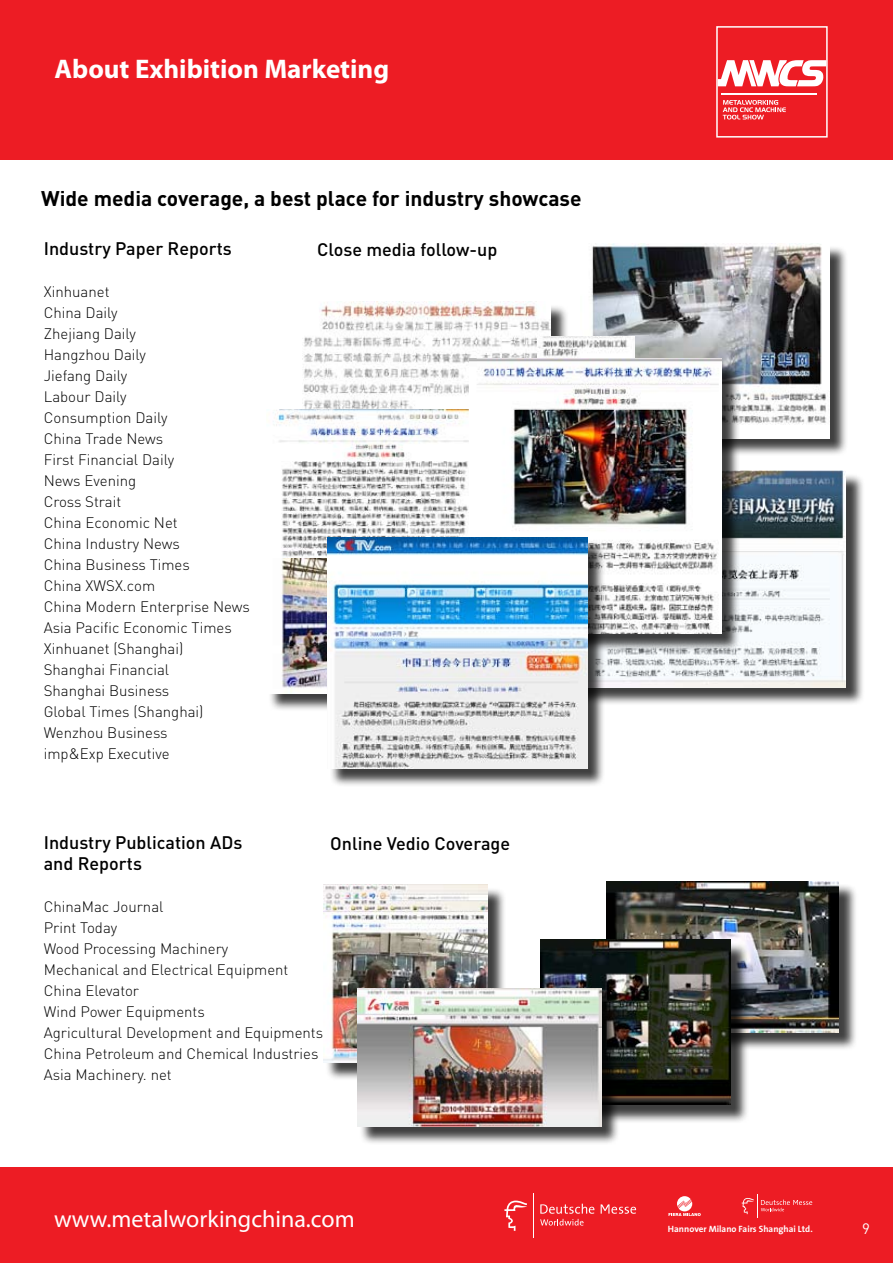
<style>
.page{position:relative;width:893px;height:1263px;background:#fff}
.page>*{position:absolute;margin:0;border:0;box-sizing:border-box;transform-origin:0 0}
.t1{font:700 27px "Myriad Pro";color:#fff}
.t2{font:24px "Myriad Pro";color:#fff}
.t3{font:700 21px "DIN";color:#000}
.t4{font:500 18px/21px "DIN";color:#000}
.t5{font:300 15px/21px "DIN";color:#000}
.t6{font:15px "DIN";color:#fff}
.t7{font:700 9.15px "The Sans";color:#fff}
</style>
<div class="page">
<div style="left:0;top:1167px;width:893px;height:96px;background:#ed1c24"></div>
<div style="left:0;top:0;width:893px;height:159px;background:#ed1c24"></div>
<svg style="left:716px;top:26px;width:112px;height:112px"></svg>
<svg style="left:742px;top:1194px;width:70px;height:24px"></svg>
<svg style="left:668px;top:1196px;width:33px;height:20px"></svg>
<svg style="left:540px;top:1204px;width:54px;height:21px"></svg>
<svg style="left:601px;top:1204px;width:35px;height:10px"></svg>
<svg style="left:504px;top:1200px;width:23px;height:31px"></svg>
<hr style="left:533px;top:1193px;width:1px;height:45px;background:#fff">
<img style="left:303px;top:302px;width:237px;height:107px">
<div style="left:540px;top:245px;width:315px;height:348px;background:#000;opacity:.75"></div>
<img style="left:580px;top:243px;width:250px;height:195px">
<img style="left:538px;top:336px;width:96px;height:23px">
<div style="left:574px;top:473px;width:297px;height:240px;background:#000;opacity:.75"></div>
<img style="left:613px;top:471px;width:233px;height:216px">
<img style="left:273px;top:409px;width:197px;height:148px">
<img style="left:281px;top:558px;width:46px;height:135px">
<div style="left:472px;top:361px;width:274px;height:298px;background:#000;opacity:.75"></div>
<img style="left:470px;top:359px;width:252px;height:275px">
<div style="left:330px;top:540px;width:283px;height:253px;background:#000;opacity:.75"></div>
<img style="left:327px;top:538px;width:260px;height:230px">
<div style="left:608px;top:883px;width:256px;height:174px;background:#000;opacity:.75"></div>
<img style="left:606px;top:881px;width:233px;height:151px">
<div style="left:325px;top:887px;width:188px;height:201px;background:#000;opacity:.75"></div>
<img style="left:323px;top:884px;width:165px;height:179px">
<div style="left:542px;top:942px;width:214px;height:188px;background:#000;opacity:.75"></div>
<img style="left:540px;top:940px;width:191px;height:165px">
<div style="left:359px;top:990px;width:267px;height:162px;background:#000;opacity:.75"></div>
<img style="left:357px;top:988px;width:244px;height:138px">
<h1 class="t1" style="left:55px;top:52px;width:336px">About Exhibition Marketing</h1>
<h3 class="t3" style="left:41px;top:185px;width:542px">Wide media coverage, a best place for industry showcase</h3>
<p class="t4" style="left:44px;top:237px;width:190px">Industry Paper Reports</p>
<p class="t5" style="left:44px;top:281px;width:208px">Xinhuanet<br>China Daily<br>Zhejiang Daily<br>Hangzhou Daily<br>Jiefang Daily<br>Labour Daily<br>Consumption Daily<br>China Trade News<br>First Financial Daily<br>News Evening<br>Cross Strait<br>China Economic Net<br>China Industry News<br>China Business Times<br>China XWSX.com<br>China Modern Enterprise News<br>Asia Pacific Economic Times<br>Xinhuanet (Shanghai)<br>Shanghai Financial<br>Shanghai Business<br>Global Times (Shanghai)<br>Wenzhou Business<br>imp&amp;Exp Executive</p>
<p class="t4" style="left:317px;top:238px;width:182px">Close media follow-up</p>
<p class="t4" style="left:44px;top:831px;width:200px">Industry Publication ADs and Reports</p>
<p class="t5" style="left:44px;top:896px;width:281px">ChinaMac Journal<br>Print Today<br>Wood Processing Machinery<br>Mechanical and Electrical Equipment<br>China Elevator<br>Wind Power Equipments<br>Agricultural Development and Equipments<br>China Petroleum and Chemical Industries<br>Asia Machinery. net</p>
<p class="t4" style="left:330px;top:832px;width:181px">Online Vedio Coverage</p>
<h2 class="t2" style="left:54px;top:1204px;width:302px">www.metalworkingchina.com</h2>
<p class="t7" style="left:668px;top:1221px;width:146px">Hannover Milano Fairs Shanghai Ltd.</p>
<p class="t6" style="left:862px;top:1220px;width:9px">9</p>
</div>
